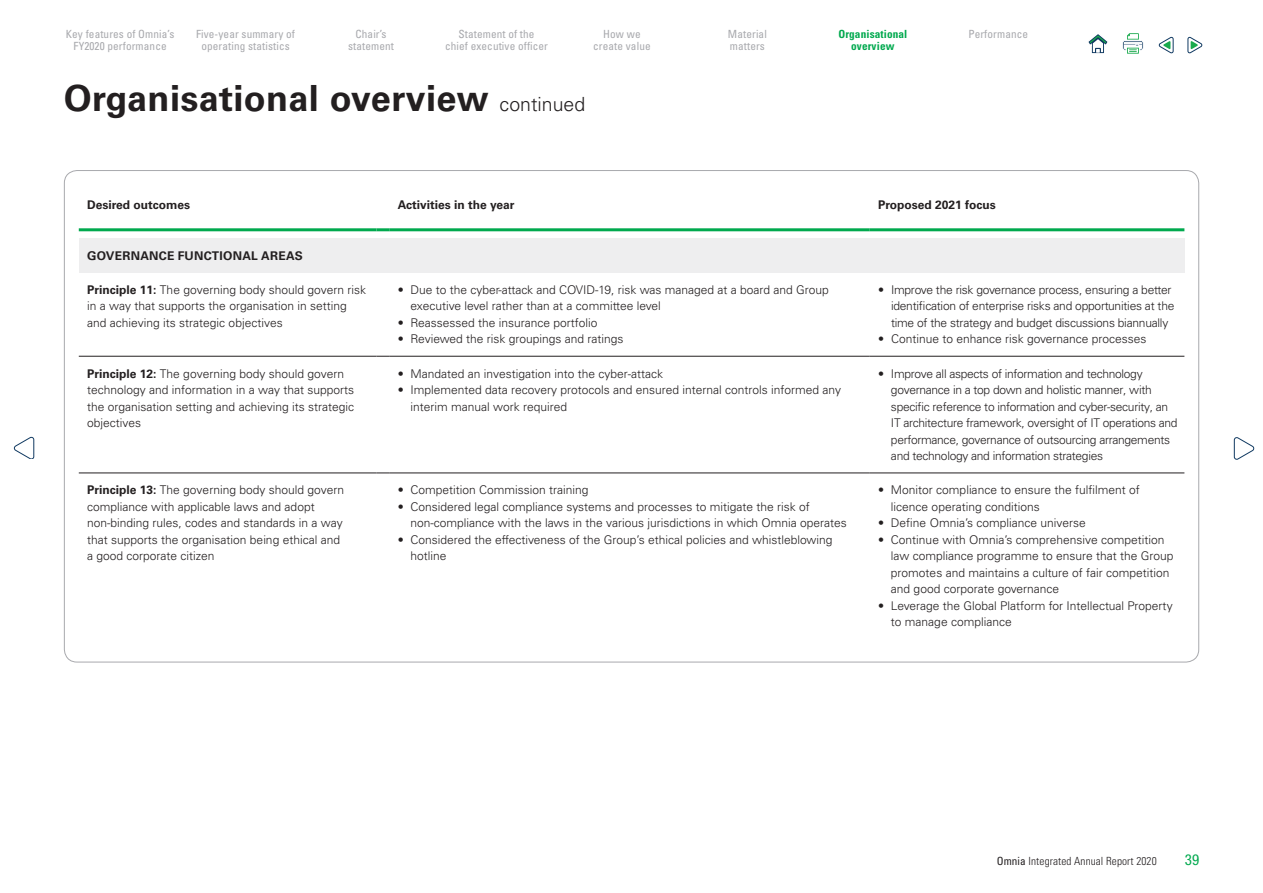
<style>
.page{position:relative;width:1263px;height:893px;background:#fff}
.page>*{position:absolute;margin:0;border:0;box-sizing:border-box;transform-origin:0 0}
.t1{font:700 36px "Univers LT Std";letter-spacing:.01em;color:#231f20}
.t2{font:condensed 15px "Helvetica Neue LT Std";color:#00a94e}
.t3{font:300 12px/16.5px "Univers LT Std";color:#231f20}
.t4{font:300 12px/16.5px "Univers LT Std";letter-spacing:-.025em;color:#231f20}
.t5{font:300 12px/16.5px "Univers LT Std";letter-spacing:-.02em;color:#231f20}
.t6{font:700 12px "Univers LT Std";color:#231f20}
.t7{font:700 12px "Univers LT Std";letter-spacing:.02em;color:#231f20}
.t8{font:condensed 11.25px/12px "Univers LT Std";letter-spacing:.01em;color:#a8a9ad;text-align:center}
.t9{font:300 condensed 11.25px "Univers LT Std";letter-spacing:.01em;color:#231f20}
.t10{font:700 condensed 11.25px/12px "Univers LT Std";letter-spacing:.01em;color:#00a94e;text-align:center}
.s1{font-weight:300;font-size:19.5px}
.s2{font-weight:700}
.s3{font-weight:400}
</style>
<div class="page">
<svg style="left:14px;top:436px;width:21px;height:23px"></svg>
<svg style="left:1233px;top:437px;width:21px;height:23px"></svg>
<div style="left:79px;top:238px;width:1105px;height:34px;background:#eeeeef"></div>
<hr style="left:79px;top:356px;width:297px;height:1px;background:#231f20">
<svg style="left:376px;top:356px;width:13px;height:1px"></svg>
<hr style="left:389px;top:356px;width:468px;height:1px;background:#231f20">
<svg style="left:857px;top:356px;width:13px;height:1px"></svg>
<hr style="left:870px;top:356px;width:314px;height:1px;background:#231f20">
<hr style="left:79px;top:473px;width:297px;height:1px;background:#231f20">
<svg style="left:376px;top:473px;width:13px;height:1px"></svg>
<hr style="left:389px;top:473px;width:468px;height:1px;background:#231f20">
<svg style="left:857px;top:473px;width:13px;height:1px"></svg>
<hr style="left:870px;top:473px;width:314px;height:1px;background:#231f20">
<hr style="left:79px;top:228px;width:297px;height:3px;background:#00a94e">
<svg style="left:376px;top:228px;width:13px;height:3px"></svg>
<hr style="left:389px;top:228px;width:468px;height:3px;background:#00a94e">
<svg style="left:857px;top:228px;width:13px;height:3px"></svg>
<hr style="left:870px;top:228px;width:314px;height:3px;background:#00a94e">
<svg style="left:1088px;top:34px;width:20px;height:20px"></svg>
<svg style="left:1122px;top:33px;width:22px;height:21px"></svg>
<svg style="left:1158px;top:36px;width:44px;height:18px"></svg>
<p class="t8" style="left:66px;top:28px;width:110px">Key features of Omnia’s<br>FY2020 performance</p>
<p class="t8" style="left:196px;top:28px;width:100px">Five-year summary of operating statistics</p>
<p class="t8" style="left:348px;top:28px;width:47px">Chair’s statement</p>
<p class="t8" style="left:445px;top:28px;width:104px">Statement of the<br>chief executive officer</p>
<p class="t8" style="left:593px;top:28px;width:59px">How we create value</p>
<p class="t8" style="left:728px;top:28px;width:40px;text-align:left">Material matters</p>
<p class="t10" style="left:838px;top:28px;width:70px">Organisational overview</p>
<p class="t8" style="left:968px;top:28px;width:61px">Performance</p>
<h1 class="t1" style="left:64px;top:77px;width:523px">Organisational overview <span class="s1">continued</span></h1>
<p class="t6" style="left:87px;top:197px;width:104px">Desired outcomes</p>
<p class="t6" style="left:398px;top:197px;width:118px">Activities in the year</p>
<p class="t6" style="left:878px;top:197px;width:119px">Proposed 2021 focus</p>
<p class="t7" style="left:87px;top:248px;width:217px">GOVERNANCE FUNCTIONAL AREAS</p>
<p class="t3" style="left:87px;top:281px;width:280px"><span class="s2">Principle 11:</span> The governing body should govern risk in a way that supports the organisation in setting and achieving its strategic objectives</p>
<p class="t3" style="left:410px;top:281px;width:420px;text-indent:-13px">• Due to the cyber-attack and COVID-19, risk was managed at a board and Group executive level rather than at a committee level</p>
<p class="t5" style="left:891px;top:281px;width:285px;text-indent:-13px">• Improve the risk governance process, ensuring a better identification of enterprise risks and opportunities at the time of the strategy and budget discussions biannually</p>
<p class="t3" style="left:878px;top:331px;width:270px">• Continue to enhance risk governance processes</p>
<p class="t3" style="left:398px;top:314px;width:201px">• Reassessed the insurance portfolio</p>
<p class="t3" style="left:398px;top:331px;width:227px">• Reviewed the risk groupings and ratings</p>
<p class="t3" style="left:87px;top:365px;width:268px"><span class="s2">Principle 12:</span> The governing body should govern technology and information in a way that supports the organisation setting and achieving its strategic objectives</p>
<p class="t3" style="left:398px;top:365px;width:267px">• Mandated an investigation into the cyber-attack</p>
<p class="t3" style="left:410px;top:382px;width:432px;text-indent:-13px">• Implemented data recovery protocols and ensured internal controls informed any interim manual work required</p>
<p class="t3" style="left:87px;top:482px;width:258px"><span class="s2">Principle 13:</span> The governing body should govern compliance with applicable laws and adopt non-binding rules, codes and standards in a way that supports the organisation being ethical and a good corporate citizen</p>
<p class="t3" style="left:398px;top:482px;width:192px">• Competition Commission training</p>
<p class="t3" style="left:410px;top:498px;width:438px;text-indent:-13px">• Considered legal compliance systems and processes to mitigate the risk of non-compliance with the laws in the various jurisdictions in which Omnia operates</p>
<p class="t3" style="left:410px;top:531px;width:424px;text-indent:-13px">• Considered the effectiveness of the Group’s ethical policies and whistleblowing hotline</p>
<p class="t4" style="left:891px;top:365px;width:288px;text-indent:-13px">• Improve all aspects of information and technology governance in a top down and holistic manner, with specific reference to information and cyber-security, an IT architecture framework, oversight of IT operations and performance, governance of outsourcing arrangements and technology and information strategies</p>
<p class="t3" style="left:891px;top:482px;width:250px;text-indent:-13px">• Monitor compliance to ensure the fulfilment of licence operating conditions</p>
<p class="t3" style="left:878px;top:515px;width:209px">• Define Omnia’s compliance universe</p>
<p class="t3" style="left:891px;top:531px;width:284px;text-indent:-13px">• Continue with Omnia’s comprehensive competition law compliance programme to ensure that the Group promotes and maintains a culture of fair competition and good corporate governance</p>
<p class="t3" style="left:891px;top:597px;width:283px;text-indent:-13px">• Leverage the Global Platform for Intellectual Property to manage compliance</p>
<p class="t9" style="left:997px;top:855px;width:161px"><span class="s3">Omnia</span> Integrated Annual Report 2020</p>
<p class="t2" style="left:1185px;top:851px;width:16px">39</p>
</div>
